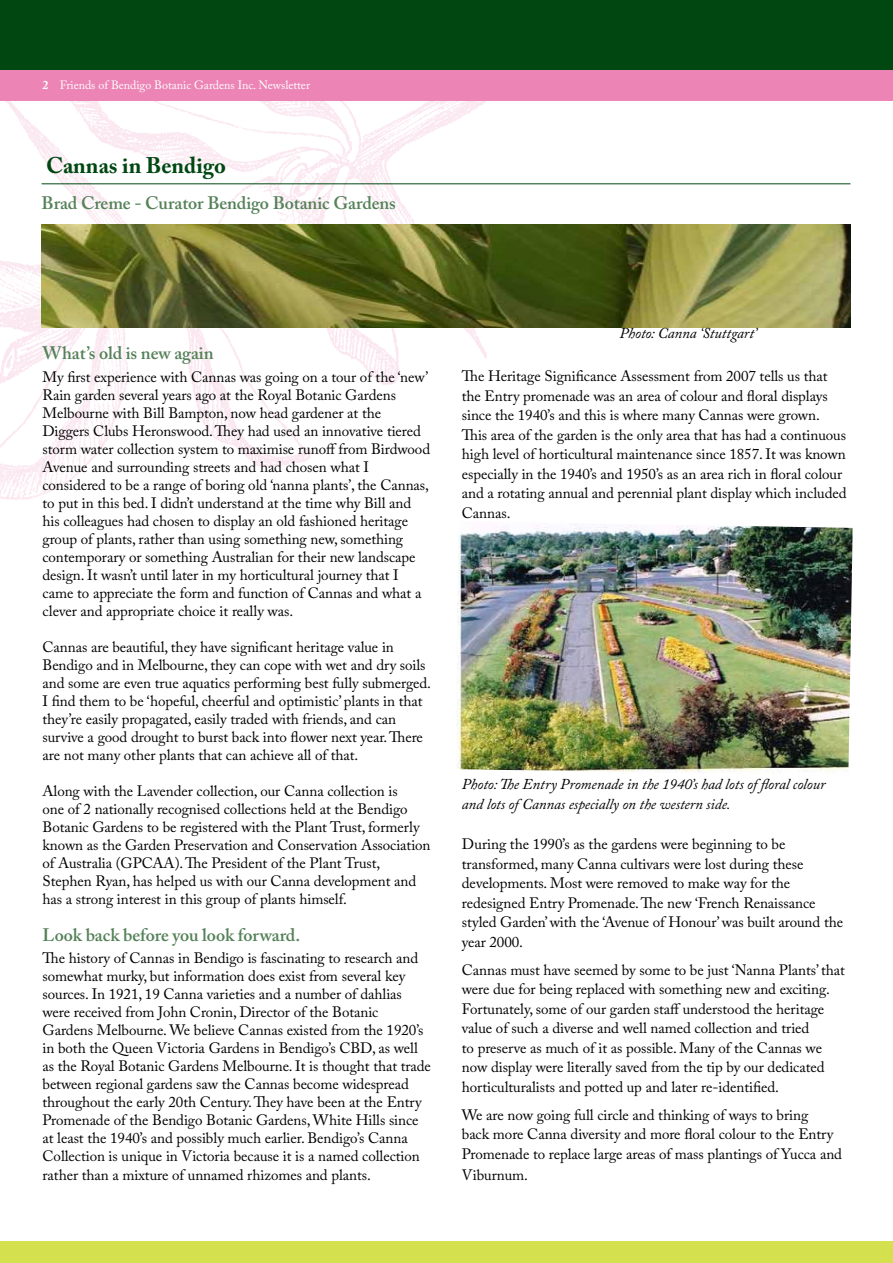
<style>
.page{position:relative;width:893px;height:1263px;background:#fff}
.page>*{position:absolute;margin:0;border:0;box-sizing:border-box;transform-origin:0 0}
.t1{font:700 22.5px "Adobe Caslon Pro";color:#004712}
.t2{font:600 18px "Adobe Caslon Pro";letter-spacing:-.005em;color:#548158}
.t3{font:15px/18px "Adobe Caslon Pro";letter-spacing:-.005em;color:#000}
.t4{font:italic 15px/19.5px "Adobe Caslon Pro";letter-spacing:-.005em;color:#000}
.t5{font:12px "Adobe Caslon Pro";letter-spacing:-.005em;color:#fff}
.s1{font-weight:700}
</style>
<div class="page">
<img style="left:0;top:101px;width:503px;height:399px">
<div style="left:0;top:0;width:893px;height:72px;background:#004712"></div>
<div style="left:0;top:70px;width:893px;height:31px;background:#ec84b5"></div>
<div style="left:0;top:1241px;width:893px;height:22px;background:#d5e04e"></div>
<img style="left:42px;top:225px;width:808px;height:102px">
<img style="left:456px;top:525px;width:397px;height:248px">
<hr style="left:42px;top:183px;width:808px;height:1px;background:#004712">
<p class="t5" style="left:43px;top:78px;width:269px"><span class="s1">2</span> Friends of Bendigo Botanic Gardens Inc. Newsletter</p>
<h1 class="t1" style="left:46px;top:152px;width:181px">Cannas in Bendigo</h1>
<p class="t2" style="left:42px;top:192px;width:356px">Brad Creme - Curator Bendigo Botanic Gardens</p>
<p class="t2" style="left:43px;top:343px;width:173px">What’s old is new again</p>
<p class="t3" style="left:43px;top:367px;width:389px">My first experience with Cannas was going on a tour of the ‘new’ Rain garden several years ago at the Royal Botanic Gardens Melbourne with Bill Bampton, now head gardener at the Diggers Clubs Heronswood. They had used an innovative tiered storm water collection system to maximise runoff from Birdwood Avenue and surrounding streets and had chosen what I considered to be a range of boring old ‘nanna plants’, the Cannas, to put in this bed. I didn’t understand at the time why Bill and his colleagues had chosen to display an old fashioned heritage group of plants, rather than using something new, something contemporary or something Australian for their new landscape design. It wasn’t until later in my horticultural journey that I came to appreciate the form and function of Cannas and what a clever and appropriate choice it really was.</p>
<p class="t3" style="left:43px;top:637px;width:390px">Cannas are beautiful, they have significant heritage value in Bendigo and in Melbourne, they can cope with wet and dry soils and some are even true aquatics performing best fully submerged.<br>I find them to be ‘hopeful, cheerful and optimistic’ plants in that they’re easily propagated, easily traded with friends, and can survive a good drought to burst back into flower next year. There are not many other plants that can achieve all of that.</p>
<p class="t3" style="left:43px;top:781px;width:390px">Along with the Lavender collection, our Canna collection is<br>one of 2 nationally recognised collections held at the Bendigo Botanic Gardens to be registered with the Plant Trust, formerly known as the Garden Preservation and Conservation Association of Australia (GPCAA). The President of the Plant Trust, Stephen Ryan, has helped us with our Canna development and has a strong interest in this group of plants himself.</p>
<p class="t2" style="left:43px;top:924px;width:259px">Look back before you look forward.</p>
<p class="t3" style="left:43px;top:948px;width:390px">The history of Cannas in Bendigo is fascinating to research and somewhat murky, but information does exist from several key sources. In 1921, 19 Canna varieties and a number of dahlias were received from John Cronin, Director of the Botanic Gardens Melbourne. We believe Cannas existed from the 1920’s in both the Queen Victoria Gardens in Bendigo’s CBD, as well as the Royal Botanic Gardens Melbourne. It is thought that trade between regional gardens saw the Cannas become widespread throughout the early 20th Century. They have been at the Entry Promenade of the Bendigo Botanic Gardens, White Hills since at least the 1940’s and possibly much earlier. Bendigo’s Canna Collection is unique in Victoria because it is a named collection rather than a mixture of unnamed rhizomes and plants.</p>
<p class="t4" style="left:619px;top:324px;width:139px">Photo: Canna ‘Stuttgart’</p>
<p class="t3" style="left:462px;top:366px;width:386px;line-height:19.5px">The Heritage Significance Assessment from 2007 tells us that the Entry promenade was an area of colour and floral displays since the 1940’s and this is where many Cannas were grown.<br>This area of the garden is the only area that has had a continuous high level of horticultural maintenance since 1857. It was known especially in the 1940’s and 1950’s as an area rich in floral colour and a rotating annual and perennial plant display which included Cannas.</p>
<p class="t4" style="left:462px;top:774px;width:365px">Photo: The Entry Promenade in the 1940’s had lots of floral colour and lots of Cannas especially on the western side.</p>
<p class="t3" style="left:462px;top:834px;width:383px;line-height:19.5px">During the 1990’s as the gardens were beginning to be transformed, many Canna cultivars were lost during these developments. Most were removed to make way for the redesigned Entry Promenade. The new ‘French Renaissance styled Garden’ with the ‘Avenue of Honour’ was built around the year 2000.</p>
<p class="t3" style="left:462px;top:960px;width:385px;line-height:19.5px">Cannas must have seemed by some to be just ‘Nanna Plants’ that were due for being replaced with something new and exciting.<br>Fortunately, some of our garden staff understood the heritage value of such a diverse and well named collection and tried<br>to preserve as much of it as possible. Many of the Cannas we now display were literally saved from the tip by our dedicated horticulturalists and potted up and later re-identified.</p>
<p class="t3" style="left:462px;top:1105px;width:382px;line-height:19.5px">We are now going full circle and thinking of ways to bring<br>back more Canna diversity and more floral colour to the Entry<br>Promenade to replace large areas of mass plantings of Yucca and</p>
<p class="t3" style="left:462px;top:1165px;width:68px">Viburnum.</p>
</div>
